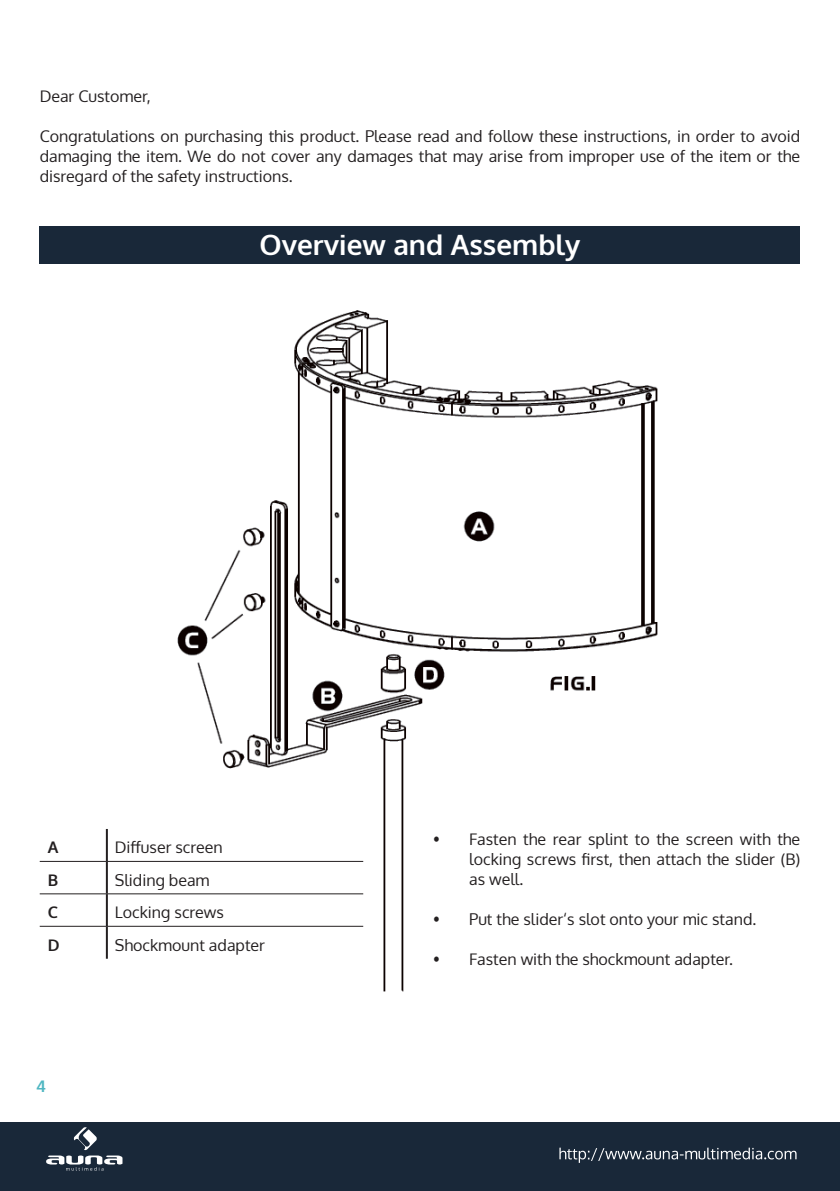
<style>
.page{position:relative;width:840px;height:1191px;background:#fff}
.page>*{position:absolute;margin:0;border:0;box-sizing:border-box;transform-origin:0 0}
.t1{font:700 28px "Oxygen";color:#fff}
.t2{font:16px/20px "Oxygen";color:#231f20;text-align:justify}
.t3{font:700 16px "Oxygen";color:#231f20}
.t4{font:700 16px "Oxygen";color:#50b7c2}
</style>
<div class="page">
<div style="left:0;top:1123px;width:839px;height:68px;background:#192839"></div>
<svg style="left:559px;top:1147px;width:237px;height:15px"></svg>
<svg style="left:46px;top:1127px;width:76px;height:43px"></svg>
<div style="left:40px;top:226px;width:759px;height:38px;background:#192839"></div>
<img style="left:170px;top:310px;width:488px;height:682px">
<hr style="left:106px;top:829px;width:2px;height:32px;background:#231f20">
<hr style="left:106px;top:861px;width:2px;height:32px;background:#231f20">
<hr style="left:106px;top:894px;width:2px;height:32px;background:#231f20">
<hr style="left:106px;top:926px;width:2px;height:32px;background:#231f20">
<hr style="left:40px;top:861px;width:67px;height:1px;background:#231f20">
<hr style="left:107px;top:861px;width:256px;height:1px;background:#231f20">
<hr style="left:40px;top:893px;width:67px;height:1px;background:#231f20">
<hr style="left:107px;top:893px;width:256px;height:1px;background:#231f20">
<hr style="left:40px;top:926px;width:67px;height:1px;background:#231f20">
<hr style="left:107px;top:926px;width:256px;height:1px;background:#231f20">
<p class="t2" style="left:40px;top:86px;width:113px">Dear Customer,</p>
<p class="t2" style="left:40px;top:126px;width:761px">Congratulations on purchasing this product. Please read and follow these instructions, in order to avoid damaging the item. We do not cover any damages that may arise from improper use of the item or the disregard of the safety instructions.</p>
<h1 class="t1" style="left:259px;top:227px;width:322px">Overview and Assembly</h1>
<p class="t3" style="left:48px;top:837px;width:12px">A</p>
<p class="t2" style="left:115px;top:837px;width:109px">Diffuser screen</p>
<p class="t3" style="left:48px;top:870px;width:12px">B</p>
<p class="t2" style="left:115px;top:870px;width:96px">Sliding beam</p>
<p class="t3" style="left:48px;top:902px;width:12px">C</p>
<p class="t2" style="left:115px;top:902px;width:110px">Locking screws</p>
<p class="t3" style="left:48px;top:935px;width:13px">D</p>
<p class="t2" style="left:115px;top:935px;width:151px">Shockmount adapter</p>
<p class="t4" style="left:36px;top:1076px;width:11px">4</p>
<p class="t2" style="left:469px;top:829px;width:332px;text-indent:-36px">• Fasten the rear splint to the screen with the locking screws first, then attach the slider (B) as well.</p>
<p class="t2" style="left:433px;top:909px;width:324px">• Put the slider‘s slot onto your mic stand.</p>
<p class="t2" style="left:433px;top:949px;width:301px">• Fasten with the shockmount adapter.</p>
</div>
